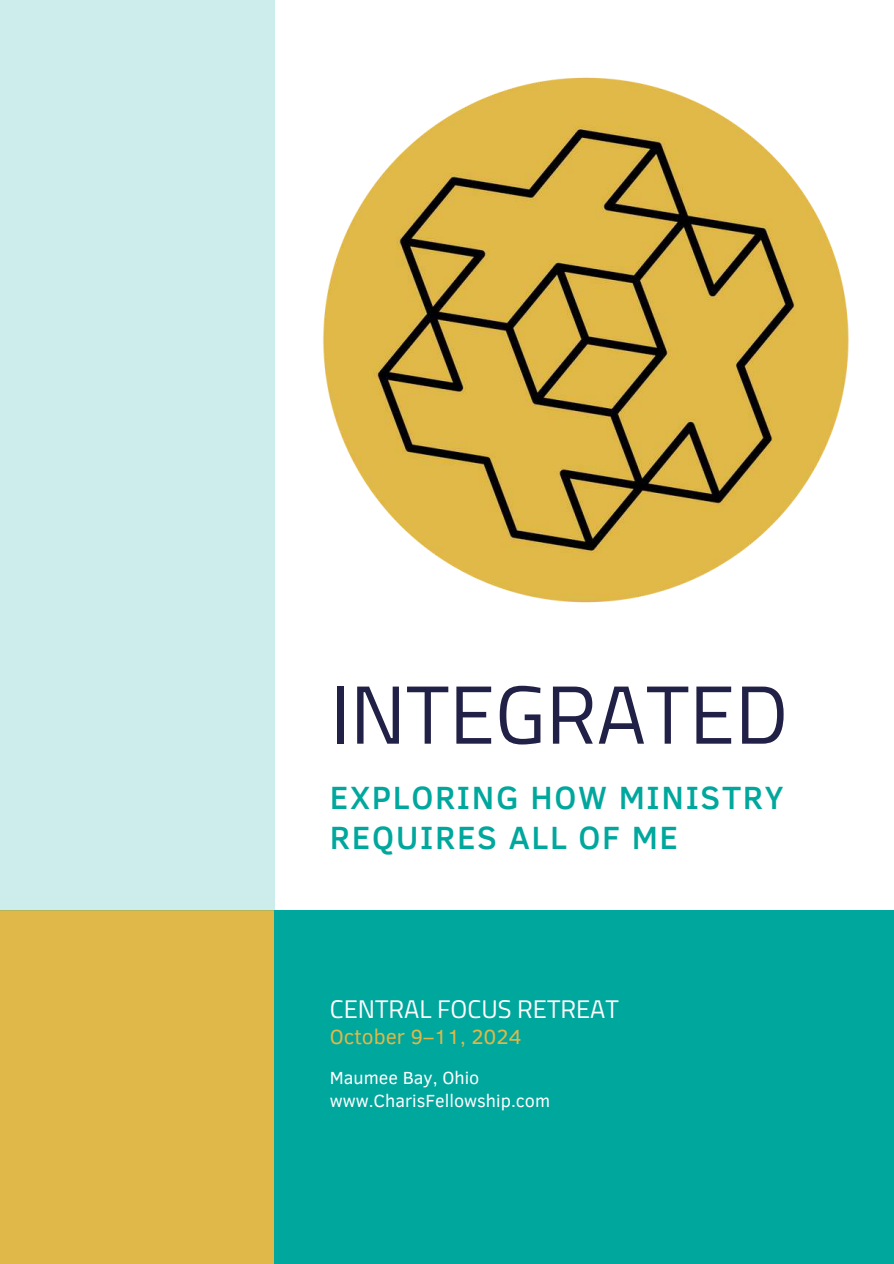
<style>
.page{position:relative;width:894px;height:1264px;background:#fff}
.page>*{position:absolute;margin:0;border:0;box-sizing:border-box;transform-origin:0 0}
.t1{font:82.5px "Titillium Web";color:#212047}
.t2{font:500 33px/39.3px "Clear Sans";letter-spacing:.05em;color:#00a79d}
.t3{font:25.5px "Titillium Web";color:#fff}
.t4{font:21px "Clear Sans";color:#e0b849}
.t5{font:18px/22.5px "Clear Sans";color:#fff}
</style>
<div class="page">
<div style="left:0;top:910px;width:274px;height:353px;background:#e0b849"></div>
<div style="left:274px;top:910px;width:619px;height:353px;background:#00a79d"></div>
<div style="left:0;top:0;width:274px;height:910px;background:#ccedeb"></div>
<img style="left:323px;top:77px;width:526px;height:526px">
<h1 class="t1" style="left:330px;top:654px;width:460px">INTEGRATED</h1>
<h2 class="t2" style="left:330px;top:777px;width:455px">EXPLORING HOW MINISTRY<br>REQUIRES ALL OF ME</h2>
<h3 class="t3" style="left:330px;top:990px;width:290px">CENTRAL FOCUS RETREAT</h3>
<p class="t4" style="left:330px;top:1023px;width:193px">October 9–11, 2024</p>
<p class="t5" style="left:330px;top:1066px;width:222px">Maumee Bay, Ohio www.CharisFellowship.com</p>
</div>
